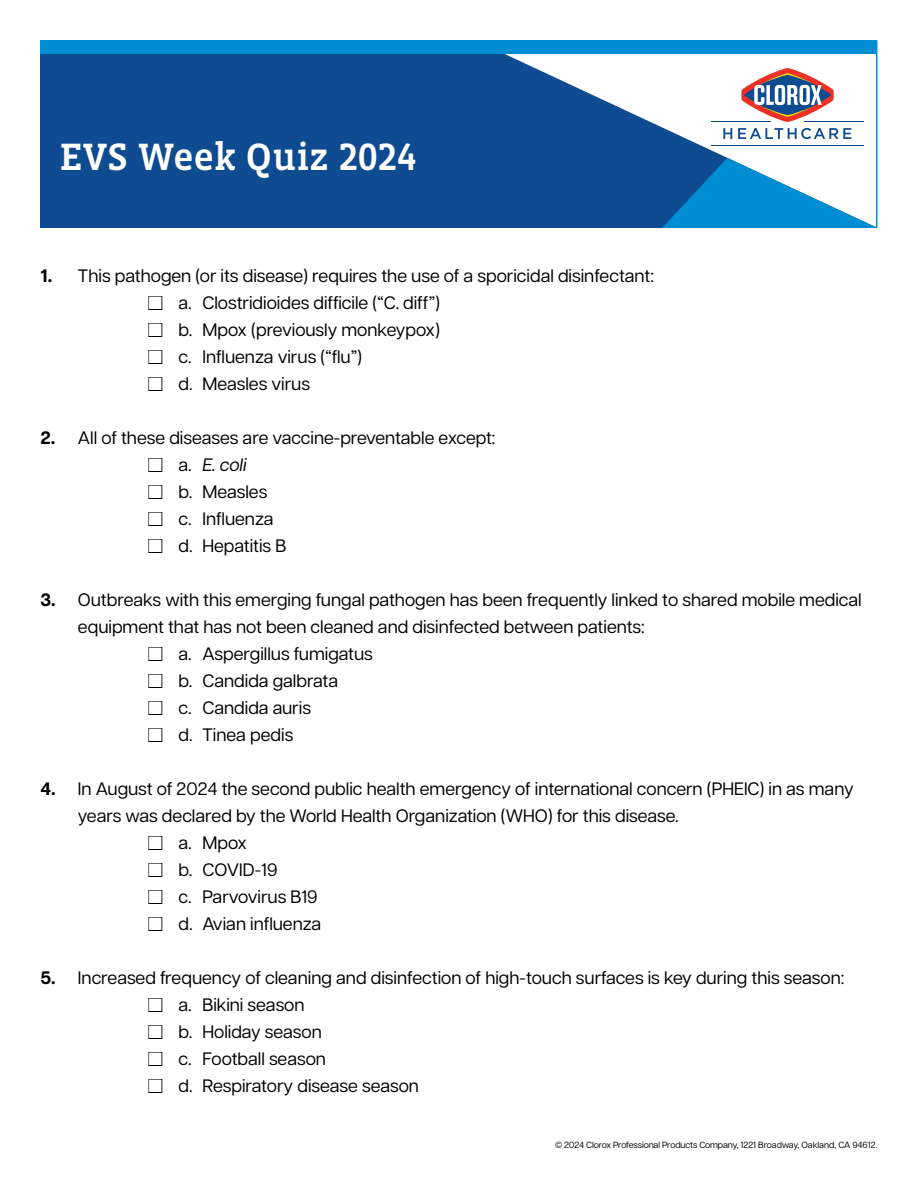
<style>
.page{position:relative;width:918px;height:1188px;background:#fff}
.page>*{position:absolute;margin:0;border:0;box-sizing:border-box;transform-origin:0 0}
.t1{font:500 39px "Vista Slab OT";color:#fff}
.t2{font:18px/27px "Articulat CF";color:#000}
.t3{font:italic 18px "Articulat CF";color:#000}
.t4{font:9px "Articulat CF";letter-spacing:-.01em;color:#000}
.s1{font-weight:700}
.s2{font-style:normal}
</style>
<div class="page">
<div style="left:40px;top:40px;width:838px;height:188px;background:#0f4b91"></div>
<svg style="left:505px;top:54px;width:373px;height:174px"></svg>
<div style="left:40px;top:40px;width:838px;height:14px;background:#008dd1"></div>
<svg style="left:662px;top:158px;width:215px;height:70px"></svg>
<svg style="left:741px;top:68px;width:93px;height:54px"></svg>
<svg style="left:723px;top:128px;width:128px;height:11px"></svg>
<hr style="left:711px;top:121px;width:60px;height:1px;background:#0f4b91">
<hr style="left:804px;top:121px;width:60px;height:1px;background:#0f4b91">
<hr style="left:711px;top:145px;width:153px;height:1px;background:#0f4b91">
<h1 class="t1" style="left:59px;top:137px;width:359px">EVS Week Quiz 2024</h1>
<p class="t2" style="left:40px;top:261px;width:615px"><span class="s1">1.</span> This pathogen (or its disease) requires the use of a sporicidal disinfectant:</p>
<p class="t2" style="left:148px;top:288px;width:293px">■ a. Clostridioides difficile (“C. diff”)</p>
<p class="t2" style="left:148px;top:315px;width:293px">■ b. Mpox (previously monkeypox)</p>
<p class="t2" style="left:148px;top:342px;width:215px">■ c. Influenza virus (“flu”)</p>
<p class="t2" style="left:148px;top:369px;width:163px">■ d. Measles virus</p>
<p class="t2" style="left:40px;top:423px;width:457px"><span class="s1">2.</span> All of these diseases are vaccine-preventable except:</p>
<p class="t3" style="left:148px;top:452px;width:100px">■ <span class="s2">a.</span> E. coli</p>
<p class="t2" style="left:148px;top:477px;width:120px">■ b. Measles</p>
<p class="t2" style="left:148px;top:504px;width:127px">■ c. Influenza</p>
<p class="t2" style="left:148px;top:531px;width:139px">■ d. Hepatitis B</p>
<p class="t2" style="left:78px;top:585px;width:785px;text-indent:-37px"><span class="s1">3.</span> Outbreaks with this emerging fungal pathogen has been frequently linked to shared mobile medical equipment that has not been cleaned and disinfected between patients:</p>
<p class="t2" style="left:148px;top:639px;width:226px">■ a. Aspergillus fumigatus</p>
<p class="t2" style="left:148px;top:666px;width:191px">■ b. Candida galbrata</p>
<p class="t2" style="left:148px;top:693px;width:164px">■ c. Candida auris</p>
<p class="t2" style="left:148px;top:720px;width:146px">■ d. Tinea pedis</p>
<p class="t2" style="left:78px;top:774px;width:777px;text-indent:-37px"><span class="s1">4.</span> In August of 2024 the second public health emergency of international concern (PHEIC) in as many years was declared by the World Health Organization (WHO) for this disease.</p>
<p class="t2" style="left:148px;top:828px;width:100px">■ a. Mpox</p>
<p class="t2" style="left:148px;top:855px;width:131px">■ b. COVID-19</p>
<p class="t2" style="left:148px;top:882px;width:171px">■ c. Parvovirus B19</p>
<p class="t2" style="left:148px;top:909px;width:174px">■ d. Avian influenza</p>
<p class="t2" style="left:40px;top:963px;width:805px"><span class="s1">5.</span> Increased frequency of cleaning and disinfection of high-touch surfaces is key during this season:</p>
<p class="t2" style="left:148px;top:990px;width:158px">■ a. Bikini season</p>
<p class="t2" style="left:148px;top:1017px;width:175px">■ b. Holiday season</p>
<p class="t2" style="left:148px;top:1044px;width:179px">■ c. Football season</p>
<p class="t2" style="left:148px;top:1071px;width:272px">■ d. Respiratory disease season</p>
<p class="t4" style="left:555px;top:1138px;width:324px">© 2024 Clorox Professional Products Company, 1221 Broadway, Oakland, CA 94612.</p>
</div>
